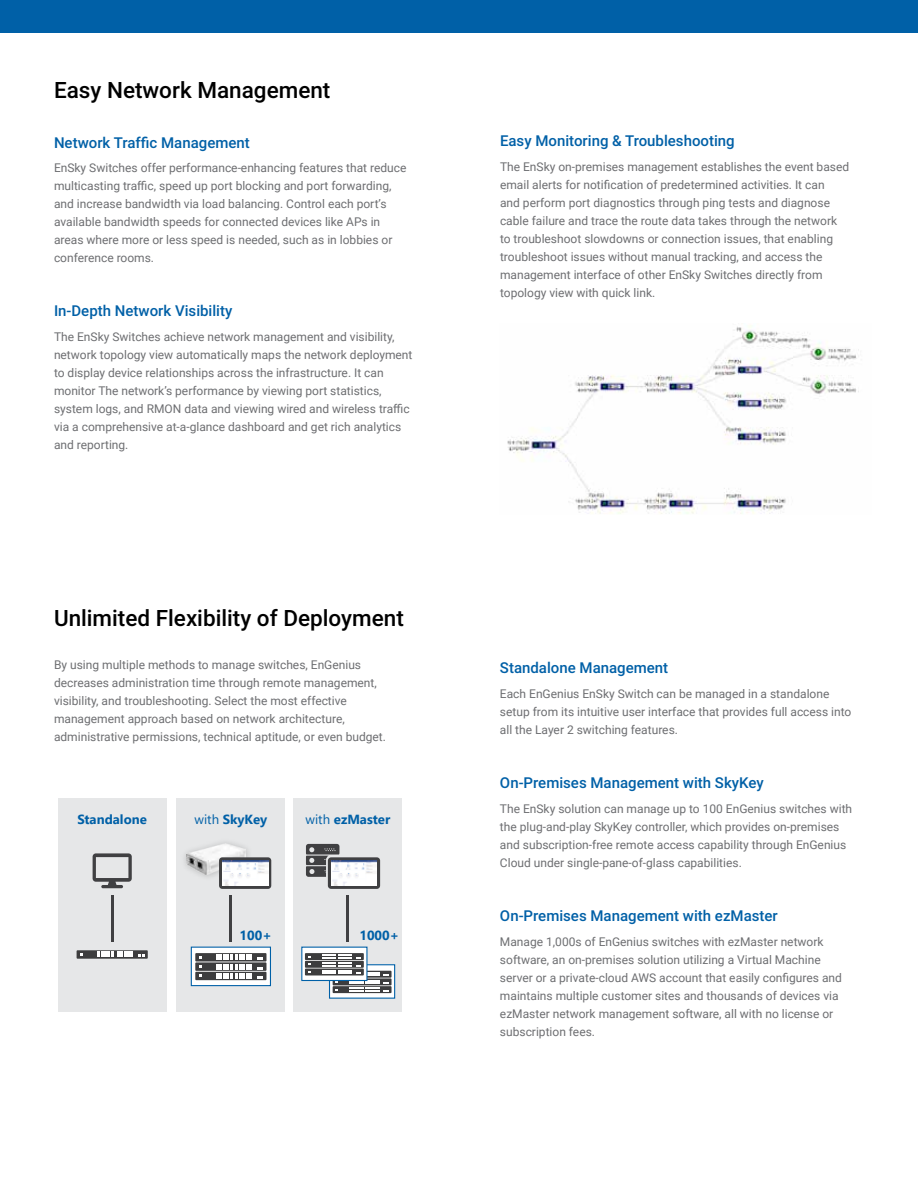
<style>
.page{position:relative;width:918px;height:1188px;background:#fff}
.page>*{position:absolute;margin:0;border:0;box-sizing:border-box;transform-origin:0 0}
.t1{font:500 22.5px "Roboto";color:#000}
.t2{font:500 15px "Roboto";color:#0060a7}
.t3{font:700 13.2px "Segoe UI";color:#0060a7}
.t4{font:12px/18px "Roboto";color:#6d6e71}
.s1{font-weight:400}
</style>
<div class="page">
<div style="left:0;top:0;width:918px;height:32px;background:#0060a7"></div>
<div style="left:294px;top:798px;width:108px;height:214px;background:#e6e7e8"></div>
<div style="left:330px;top:965px;width:65px;height:33px;background:linear-gradient(to right,#f5f5f5,#f3f3f4)"></div>
<div style="left:329px;top:964px;width:66px;height:35px;border:1px solid #0060a7"></div>
<div style="left:333px;top:986px;width:59px;height:7px;background:#3d3d3e"></div>
<div style="left:333px;top:978px;width:59px;height:7px;background:#3d3d3e"></div>
<div style="left:333px;top:971px;width:59px;height:7px;background:#3d3d3e"></div>
<div style="left:58px;top:798px;width:109px;height:214px;background:#e6e7e8"></div>
<div style="left:176px;top:798px;width:109px;height:214px;background:#e6e7e8"></div>
<div style="left:302px;top:947px;width:65px;height:34px;background:#fff"></div>
<svg style="left:193px;top:949px;width:76px;height:35px"></svg>
<div style="left:191px;top:947px;width:80px;height:39px;border:1px solid #0060a7"></div>
<hr style="left:111px;top:896px;width:2px;height:46px;background:#404042">
<hr style="left:230px;top:896px;width:2px;height:46px;background:#404042">
<hr style="left:347px;top:896px;width:2px;height:46px;background:#404042">
<div style="left:305px;top:969px;width:59px;height:6px;background:#3d3d3e"></div>
<div style="left:305px;top:961px;width:59px;height:7px;background:#3d3d3e"></div>
<div style="left:305px;top:953px;width:59px;height:7px;background:#3d3d3e"></div>
<svg style="left:322px;top:954px;width:67px;height:38px"></svg>
<div style="left:195px;top:972px;width:71px;height:8px;background:#3d3d3e"></div>
<div style="left:195px;top:962px;width:71px;height:9px;background:#3d3d3e"></div>
<svg style="left:195px;top:953px;width:71px;height:9px"></svg>
<svg style="left:216px;top:955px;width:47px;height:24px"></svg>
<svg style="left:77px;top:950px;width:71px;height:9px"></svg>
<svg style="left:97px;top:952px;width:48px;height:5px"></svg>
<svg style="left:93px;top:853px;width:39px;height:35px"></svg>
<img style="left:186px;top:844px;width:60px;height:31px">
<svg style="left:219px;top:857px;width:52px;height:32px"></svg>
<img style="left:222px;top:861px;width:46px;height:25px">
<svg style="left:306px;top:844px;width:74px;height:45px"></svg>
<img style="left:331px;top:861px;width:46px;height:25px">
<img style="left:507px;top:325px;width:352px;height:189px">
<h1 class="t1" style="left:54px;top:74px;width:278px">Easy Network Management</h1>
<p class="t2" style="left:54px;top:132px;width:197px">Network Traffic Management</p>
<p class="t4" style="left:54px;top:159px;width:354px">EnSky Switches offer performance-enhancing features that reduce multicasting traffic, speed up port blocking and port forwarding, and increase bandwidth via load balancing. Control each port’s available bandwidth speeds for connected devices like APs in areas where more or less speed is needed, such as in lobbies or conference rooms.</p>
<p class="t2" style="left:54px;top:300px;width:180px">In-Depth Network Visibility</p>
<p class="t4" style="left:54px;top:327px;width:360px">The EnSky Switches achieve network management and visibility, network topology view automatically maps the network deployment to display device relationships across the infrastructure. It can monitor The network’s performance by viewing port statistics, system logs, and RMON data and viewing wired and wireless traffic via a comprehensive at-a-glance dashboard and get rich analytics and reporting.</p>
<p class="t2" style="left:500px;top:130px;width:236px">Easy Monitoring &amp; Troubleshooting</p>
<p class="t4" style="left:500px;top:157px;width:351px">The EnSky on-premises management establishes the event based email alerts for notification of predetermined activities. It can<br>and perform port diagnostics through ping tests and diagnose cable failure and trace the route data takes through the network to troubleshoot slowdowns or connection issues, that enabling troubleshoot issues without manual tracking, and access the management interface of other EnSky Switches directly from topology view with quick link.</p>
<h1 class="t1" style="left:54px;top:602px;width:351px">Unlimited Flexibility of Deployment</h1>
<p class="t4" style="left:54px;top:655px;width:334px">By using multiple methods to manage switches, EnGenius decreases administration time through remote management, visibility, and troubleshooting. Select the most effective management approach based on network architecture, administrative permissions, technical aptitude, or even budget.</p>
<p class="t2" style="left:500px;top:657px;width:170px">Standalone Management</p>
<p class="t4" style="left:500px;top:684px;width:353px">Each EnGenius EnSky Switch can be managed in a standalone setup from its intuitive user interface that provides full access into all the Layer 2 switching features.</p>
<p class="t3" style="left:77px;top:807px;width:71px">Standalone</p>
<p class="t3" style="left:194px;top:807px;width:74px"><span class="s1">with</span> SkyKey</p>
<p class="t3" style="left:306px;top:807px;width:86px"><span class="s1">with</span> ezMaster</p>
<p class="t3" style="left:240px;top:922px;width:34px">100+</p>
<p class="t3" style="left:359px;top:922px;width:41px">1000+</p>
<p class="t2" style="left:500px;top:772px;width:265px">On-Premises Management with SkyKey</p>
<p class="t4" style="left:500px;top:799px;width:354px">The EnSky solution can manage up to 100 EnGenius switches with the plug-and-play SkyKey controller, which provides on-premises and subscription-free remote access capability through EnGenius Cloud under single-pane-of-glass capabilities.</p>
<p class="t2" style="left:500px;top:905px;width:279px">On-Premises Management with ezMaster</p>
<p class="t4" style="left:500px;top:932px;width:343px">Manage 1,000s of EnGenius switches with ezMaster network software, an on-premises solution utilizing a Virtual Machine server or a private-cloud AWS account that easily configures and maintains multiple customer sites and thousands of devices via ezMaster network management software, all with no license or subscription fees.</p>
</div>
